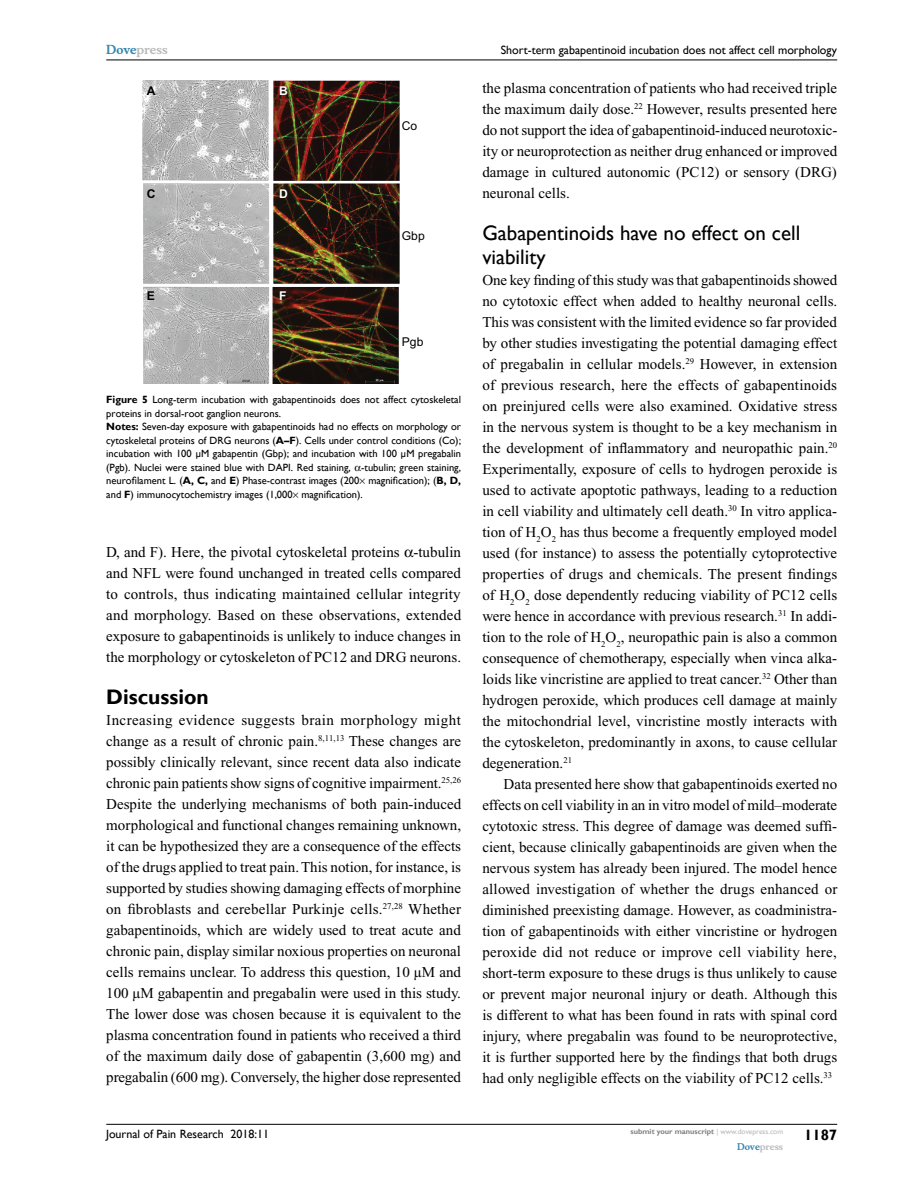
<style>
.page{position:relative;width:918px;height:1188px;background:#fff}
.page>*{position:absolute;margin:0;border:0;box-sizing:border-box;transform-origin:0 0}
.t1{font:21px/24px "Gill Sans";color:#000}
.t2{font:700 21px "Gill Sans";color:#000}
.t3{font:15px/21px "Times New Roman";color:#000;text-align:justify}
.t4{font:700 15px "Gill Sans";color:#000}
.t5{font:12.15px "Arial";color:#000}
.t6{font:700 12.15px "Arial";color:#000}
.t7{font:700 12.15px "Arial";color:#fff}
.t8{font:12px "Gill Sans";color:#000}
.t9{font:700 12px "Musee";color:#b8babc}
.t10{font:10.5px/13.5px "Gill Sans";color:#000}
.t11{font:700 9px "Musee";color:#b8babc}
.t12{font:700 7.5px "Gill Sans";color:#808285}
.s1{color:#3785ad}
.s2{font-weight:700}
.s3{font-weight:400;color:#b8babc}
</style>
<div class="page">
<hr style="left:106px;top:1124px;width:731px;height:1px;background:#000">
<hr style="left:106px;top:60px;width:731px;height:1px;background:#000">
<img style="left:143px;top:81px;width:257px;height:303px">
<p class="t9" style="left:106px;top:43px;width:63px"><span class="s1">Dove</span>press</p>
<p class="t6" style="left:147px;top:82px;width:10px">A</p>
<p class="t7" style="left:279px;top:82px;width:10px">B</p>
<p class="t6" style="left:147px;top:185px;width:10px">C</p>
<p class="t7" style="left:279px;top:185px;width:10px">D</p>
<p class="t6" style="left:147px;top:287px;width:10px">E</p>
<p class="t7" style="left:279px;top:287px;width:9px">F</p>
<p class="t5" style="left:402px;top:118px;width:17px">Co</p>
<p class="t5" style="left:402px;top:227px;width:24px">Gbp</p>
<p class="t5" style="left:402px;top:334px;width:23px">Pgb</p>
<p class="t10" style="left:106px;top:393px;width:356px"><span class="s2">Figure 5</span> Long-term incubation with gabapentinoids does not affect cytoskeletal proteins in dorsal-root ganglion neurons.<br><span class="s2">Notes:</span> Seven-day exposure with gabapentinoids had no effects on morphology or cytoskeletal proteins of DRG neurons (<span class="s2">A–F</span>). Cells under control conditions (Co); incubation with 100 µM gabapentin (Gbp); and incubation with 100 µM pregabalin (Pgb). Nuclei were stained blue with DAPI. Red staining, -tubulin; green staining, neurofilament L. (<span class="s2">A, C,</span> and <span class="s2">E</span>) Phase-contrast images (200 magnification); (<span class="s2">B, D, </span>and <span class="s2">F</span>) immunocytochemistry images (1,000 magnification).</p>
<p class="t3" style="left:106px;top:542px;width:356px">D, and F). Here, the pivotal cytoskeletal proteins -tubulin and NFL were found unchanged in treated cells compared to controls, thus indicating maintained cellular integrity and morphology. Based on these observations, extended exposure to gabapentinoids is unlikely to induce changes in the morphology or cytoskeleton of PC12 and DRG neurons.</p>
<h1 class="t2" style="left:106px;top:685px;width:104px">Discussion</h1>
<p class="t3" style="left:106px;top:710px;width:356px">Increasing evidence suggests brain morphology might change as a result of chronic pain.<sup>8,11,13</sup> These changes are possibly clinically relevant, since recent data also indicate chronic pain patients show signs of cognitive impairment.<sup>25,26<br></sup>Despite the underlying mechanisms of both pain-induced morphological and functional changes remaining unknown, it can be hypothesized they are a consequence of the effects of the drugs applied to treat pain. This notion, for instance, is supported by studies showing damaging effects of morphine on fibroblasts and cerebellar Purkinje cells.<sup>27,28</sup> Whether gabapentinoids, which are widely used to treat acute and chronic pain, display similar noxious properties on neuronal cells remains unclear. To address this question, 10 µM and 100 µM gabapentin and pregabalin were used in this study.<br>The lower dose was chosen because it is equivalent to the plasma concentration found in patients who received a third of the maximum daily dose of gabapentin (3,600 mg) and pregabalin (600 mg). Conversely, the higher dose represented</p>
<p class="t8" style="left:501px;top:43px;width:338px">Short-term gabapentinoid incubation does not affect cell morphology</p>
<p class="t3" style="left:482px;top:77px;width:356px">the plasma concentration of patients who had received triple the maximum daily dose.<sup>22</sup> However, results presented here do not support the idea of gabapentinoid-induced neurotoxic&shy;ity or neuroprotection as neither drug enhanced or improved damage in cultured autonomic (PC12) or sensory (DRG) neuronal cells.</p>
<h1 class="t1" style="left:482px;top:221px;width:319px">Gabapentinoids have no effect on cell viability</h1>
<p class="t3" style="left:482px;top:269px;width:356px">One key finding of this study was that gabapentinoids showed no cytotoxic effect when added to healthy neuronal cells.<br>This was consistent with the limited evidence so far provided by other studies investigating the potential damaging effect of pregabalin in cellular models.<sup>29</sup> However, in extension of previous research, here the effects of gabapentinoids on preinjured cells were also examined. Oxidative stress in the nervous system is thought to be a key mechanism in the development of inflammatory and neuropathic pain.<sup>20<br></sup>Experimentally, exposure of cells to hydrogen peroxide is used to activate apoptotic pathways, leading to a reduction in cell viability and ultimately cell death.<sup>30</sup> In vitro applica&shy;tion of H<sub>2</sub>O<sub>2</sub> has thus become a frequently employed model used (for instance) to assess the potentially cytoprotective properties of drugs and chemicals. The present findings of H<sub>2</sub>O<sub>2</sub> dose dependently reducing viability of PC12 cells were hence in accordance with previous research.<sup>31</sup> In addi&shy;tion to the role of H<sub>2</sub>O<sub>2</sub>, neuropathic pain is also a common consequence of chemotherapy, especially when vinca alka&shy;loids like vincristine are applied to treat cancer.<sup>32</sup> Other than hydrogen peroxide, which produces cell damage at mainly the mitochondrial level, vincristine mostly interacts with the cytoskeleton, predominantly in axons, to cause cellular degeneration.<sup>21</sup></p>
<p class="t3" style="left:482px;top:773px;width:357px;text-indent:21px">Data presented here show that gabapentinoids exerted no effects on cell viability in an in vitro model of mild–moderate cytotoxic stress. This degree of damage was deemed suffi&shy;cient, because clinically gabapentinoids are given when the nervous system has already been injured. The model hence allowed investigation of whether the drugs enhanced or diminished preexisting damage. However, as coadministra&shy;tion of gabapentinoids with either vincristine or hydrogen peroxide did not reduce or improve cell viability here, short-term exposure to these drugs is thus unlikely to cause or prevent major neuronal injury or death. Although this is different to what has been found in rats with spinal cord injury, where pregabalin was found to be neuroprotective, it is further supported here by the findings that both drugs had only negligible effects on the viability of PC12 cells.<sup>33</sup></p>
<p class="t8" style="left:106px;top:1127px;width:164px">Journal of Pain Research 2018:11</p>
<p class="t12" style="left:631px;top:1127px;width:154px">submit your manuscript <span class="s3">| www.dovepress.com</span></p>
<p class="t11" style="left:737px;top:1141px;width:48px"><span class="s1">Dove</span>press</p>
<p class="t4" style="left:804px;top:1126px;width:35px">1187</p>
</div>
